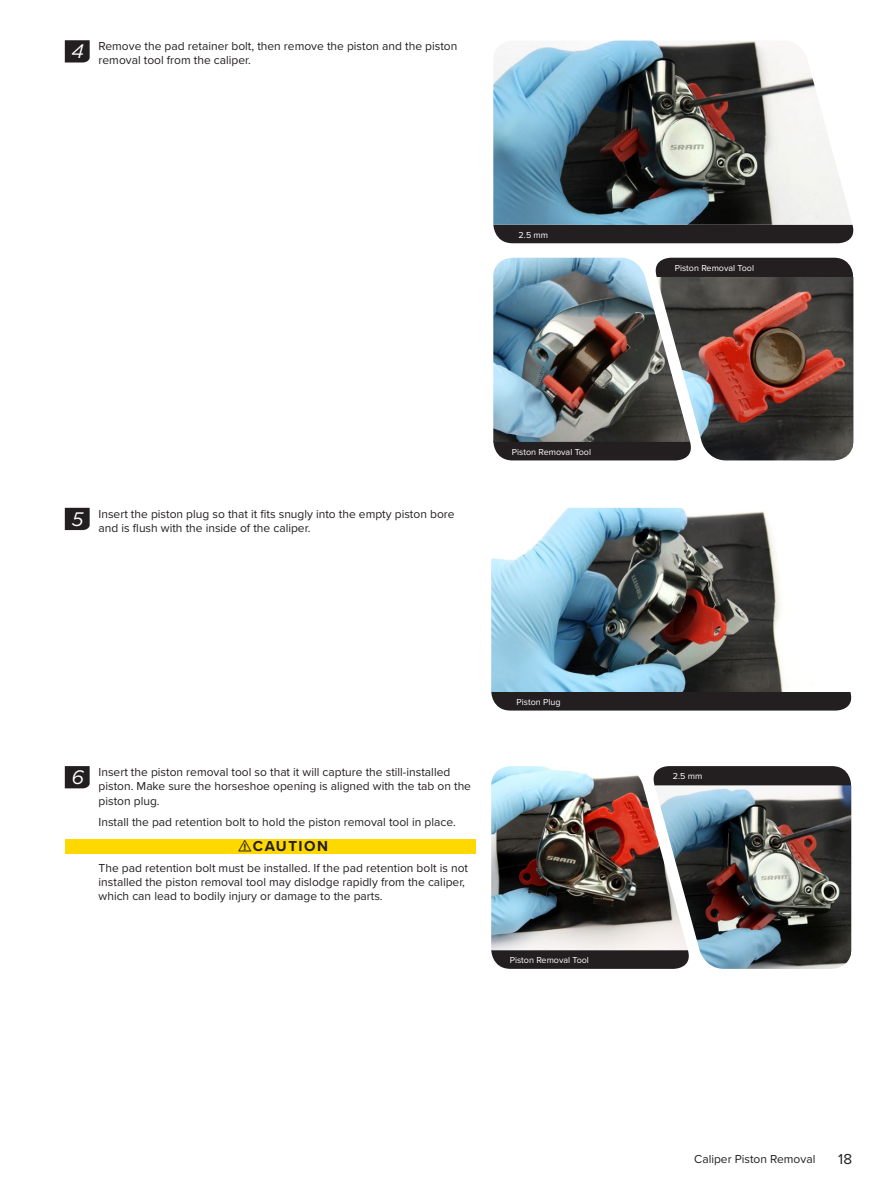
<style>
.page{position:relative;width:894px;height:1188px;background:#fff}
.page>*{position:absolute;margin:0;border:0;box-sizing:border-box;transform-origin:0 0}
.t1{font:italic 19.5px "Gotham";color:#fff}
.t2{font:700 15px "Proxima Nova";letter-spacing:.1em;color:#231f20}
.t3{font:15px "Proxima Nova";color:#231f20}
.Normal_Text_-_Right{font:12px/14.4px "Proxima Nova";color:#231f20}
.Picture_Caption_left{font:9px "Proxima Nova";color:#fff}
</style>
<div class="page">
<div style="left:65px;top:839px;width:410px;height:15px;background:#ffd800"></div>
<div style="left:493px;top:442px;width:199px;height:18px;background:#231f20"></div>
<img style="left:493px;top:258px;width:163px;height:184px">
<div style="left:655px;top:258px;width:198px;height:19px;background:#231f20"></div>
<img style="left:656px;top:277px;width:197px;height:183px">
<svg style="left:65px;top:40px;width:25px;height:23px"></svg>
<div style="left:493px;top:225px;width:361px;height:18px;background:#231f20"></div>
<img style="left:493px;top:40px;width:359px;height:185px">
<svg style="left:491px;top:692px;width:361px;height:19px;background:#2c2829"></svg>
<img style="left:491px;top:508px;width:293px;height:184px">
<svg style="left:65px;top:508px;width:25px;height:22px"></svg>
<div style="left:491px;top:950px;width:199px;height:19px;background:#231f20"></div>
<img style="left:491px;top:766px;width:163px;height:184px">
<div style="left:653px;top:766px;width:197px;height:19px;background:#231f20"></div>
<img style="left:654px;top:785px;width:197px;height:184px">
<svg style="left:65px;top:766px;width:25px;height:22px"></svg>
<p class="t1" style="left:71px;top:39px;width:14px">4</p>
<p class="Normal_Text_-_Right" style="left:99px;top:39px;width:360px">Remove the pad retainer bolt, then remove the piston and the piston removal tool from the caliper.</p>
<p class="Picture_Caption_left" style="left:518px;top:230px;width:31px">2.5 mm</p>
<p class="t1" style="left:72px;top:506px;width:13px">5</p>
<p class="Normal_Text_-_Right" style="left:99px;top:507px;width:357px">Insert the piston plug so that it fits snugly into the empty piston bore and is flush with the inside of the caliper.</p>
<p class="Picture_Caption_left" style="left:512px;top:447px;width:81px">Piston Removal Tool</p>
<p class="Picture_Caption_left" style="left:516px;top:697px;width:46px">Piston Plug</p>
<p class="Picture_Caption_left" style="left:675px;top:263px;width:81px">Piston Removal Tool</p>
<p class="Normal_Text_-_Right" style="left:99px;top:765px;width:374px">Insert the piston removal tool so that it will capture the still-installed piston. Make sure the horseshoe opening is aligned with the tab on the piston plug.</p>
<p class="Normal_Text_-_Right" style="left:99px;top:815px;width:359px">Install the pad retention bolt to hold the piston removal tool in place.</p>
<p class="t2" style="left:238px;top:837px;width:91px">⚠CAUTION</p>
<p class="Normal_Text_-_Right" style="left:99px;top:861px;width:371px">The pad retention bolt must be installed. If the pad retention bolt is not installed the piston removal tool may dislodge rapidly from the caliper, which can lead to bodily injury or damage to the parts.</p>
<p class="t1" style="left:72px;top:764px;width:14px">6</p>
<p class="Picture_Caption_left" style="left:673px;top:771px;width:31px">2.5 mm</p>
<p class="Picture_Caption_left" style="left:510px;top:955px;width:81px">Piston Removal Tool</p>
<p class="Normal_Text_-_Right" style="left:694px;top:1152px;width:123px">Caliper Piston Removal</p>
<p class="t3" style="left:838px;top:1150px;width:15px">18</p>
</div>
